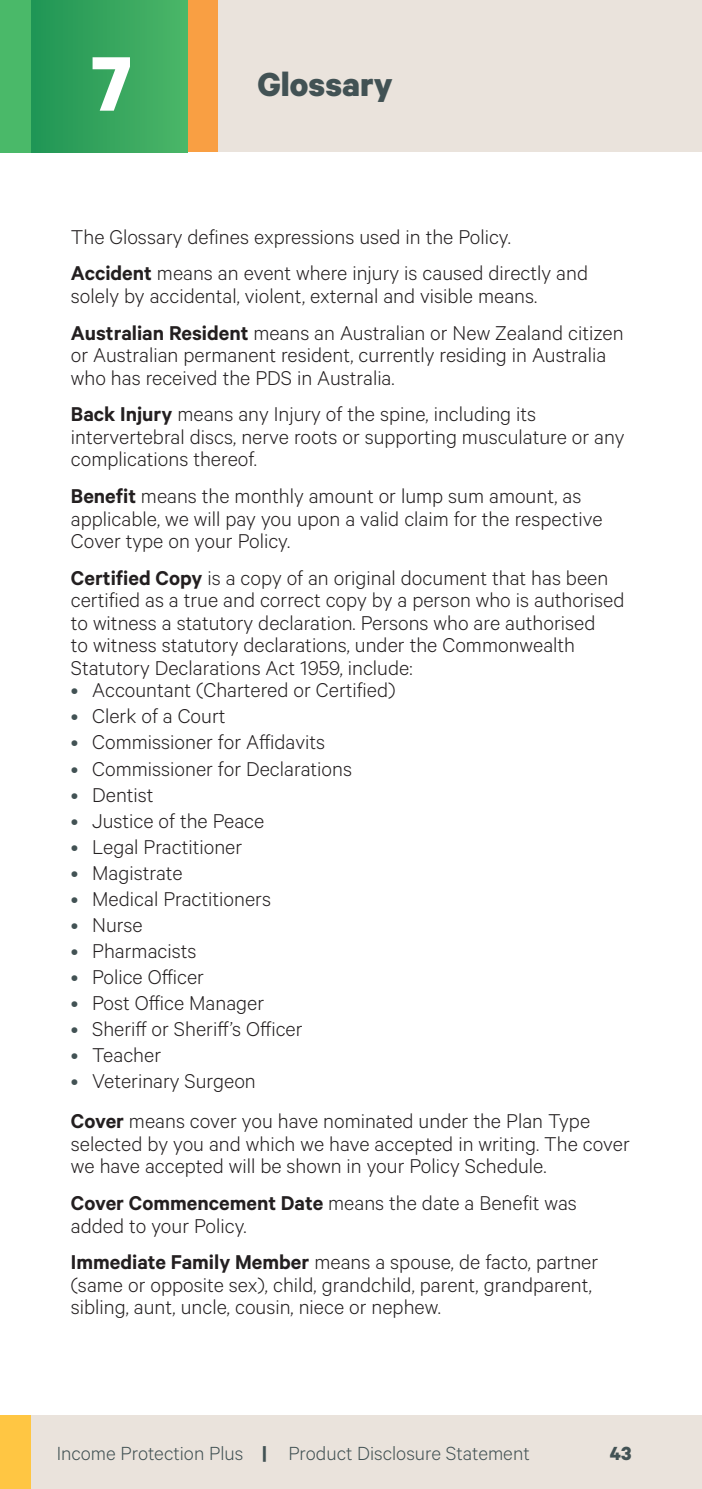
<style>
.page{position:relative;width:702px;height:1489px;background:#fff}
.page>*{position:absolute;margin:0;border:0;box-sizing:border-box;transform-origin:0 0}
.t1{font:700 87px "Calibre";color:#fff}
.t2{font:700 37.5px "Calibre";color:#425254}
.t3{font:300 22.5px/22.5px "Calibre";color:#231f20}
.t4{font:300 21.5px "Calibre";color:#425254}
.t5{font:700 21.5px "Calibre";color:#425254}
.s1{font-weight:600}
.s2{color:#425254}
.s3{font-weight:700}
</style>
<div class="page">
<div style="left:217px;top:0;width:485px;height:152px;background:#eae3dc"></div>
<div style="left:187px;top:0;width:30px;height:152px;background:#f99f43"></div>
<div style="left:31px;top:0;width:156px;height:152px;background:linear-gradient(to right,#209555,#4bb668)"></div>
<div style="left:0;top:0;width:31px;height:152px;background:#4ab969"></div>
<div style="left:0;top:1414px;width:702px;height:74px;background:#eae3dc"></div>
<div style="left:0;top:1414px;width:30px;height:74px;background:#ffc643"></div>
<h1 class="t1" style="left:91px;top:30px;width:42px">7</h1>
<h2 class="t2" style="left:257px;top:61px;width:137px">Glossary</h2>
<p class="t3" style="left:71px;top:217px;width:518px;line-height:36.8px">The Glossary defines expressions used in the Policy.<br><span class="s1">Accident</span> means an event where injury is caused directly and</p>
<p class="t3" style="left:71px;top:276px;width:554px;line-height:36.8px">solely by accidental, violent, external and visible means.<br><span class="s1">Australian Resident</span> means an Australian or New Zealand citizen</p>
<p class="t3" style="left:71px;top:343px;width:537px">or Australian permanent resident, currently residing in Australia who has received the PDS in Australia.</p>
<p class="t3" style="left:71px;top:402px;width:555px"><span class="s1">Back Injury</span> means any Injury of the spine, including its intervertebral discs, nerve roots or supporting musculature or any complications thereof.</p>
<p class="t3" style="left:71px;top:484px;width:533px"><span class="s1">Benefit</span> means the monthly amount or lump sum amount, as applicable, we will pay you upon a valid claim for the respective<br>Cover type on your Policy.</p>
<p class="t3" style="left:71px;top:565px;width:555px"><span class="s1">Certified Copy</span> is a copy of an original document that has been certified as a true and correct copy by a person who is authorised to witness a statutory declaration. Persons who are authorised<br>to witness statutory declarations, under the Commonwealth Statutory Declarations Act 1959, include:</p>
<p class="t3" style="left:71px;top:678px;width:326px"><span class="s2">•</span> Accountant (Chartered or Certified)</p>
<p class="t3" style="left:71px;top:704px;width:156px"><span class="s2">•</span> Clerk of a Court</p>
<p class="t3" style="left:71px;top:730px;width:256px"><span class="s2">•</span> Commissioner for Affidavits</p>
<p class="t3" style="left:71px;top:756px;width:282px"><span class="s2">•</span> Commissioner for Declarations</p>
<p class="t3" style="left:71px;top:782px;width:84px"><span class="s2">•</span> Dentist</p>
<p class="t3" style="left:71px;top:808px;width:195px"><span class="s2">•</span> Justice of the Peace</p>
<p class="t3" style="left:71px;top:834px;width:173px"><span class="s2">•</span> Legal Practitioner</p>
<p class="t3" style="left:71px;top:860px;width:113px"><span class="s2">•</span> Magistrate</p>
<p class="t3" style="left:71px;top:886px;width:201px"><span class="s2">•</span> Medical Practitioners</p>
<p class="t3" style="left:71px;top:912px;width:73px"><span class="s2">•</span> Nurse</p>
<p class="t3" style="left:71px;top:938px;width:127px"><span class="s2">•</span> Pharmacists</p>
<p class="t3" style="left:71px;top:964px;width:135px"><span class="s2">•</span> Police Officer</p>
<p class="t3" style="left:71px;top:990px;width:195px"><span class="s2">•</span> Post Office Manager</p>
<p class="t3" style="left:71px;top:1016px;width:233px"><span class="s2">•</span> Sheriff or Sheriff’s Officer</p>
<p class="t3" style="left:71px;top:1042px;width:92px"><span class="s2">•</span> Teacher</p>
<p class="t3" style="left:71px;top:1059px;width:521px;line-height:40.2px"><span class="s2">•</span> Veterinary Surgeon<br><span class="s1">Cover</span> means cover you have nominated under the Plan Type</p>
<p class="t3" style="left:71px;top:1131px;width:560px">selected by you and which we have accepted in writing. The cover we have accepted will be shown in your Policy Schedule.</p>
<p class="t3" style="left:71px;top:1190px;width:507px"><span class="s1">Cover Commencement Date</span> means the date a Benefit was added to your Policy.</p>
<p class="t3" style="left:71px;top:1249px;width:529px"><span class="s1">Immediate Family Member</span> means a spouse, de facto, partner (same or opposite sex), child, grandchild, parent, grandparent, sibling, aunt, uncle, cousin, niece or nephew.</p>
<p class="t4" style="left:57px;top:1440px;width:474px">Income Protection Plus <span class="s3">|</span> Product Disclosure Statement</p>
<p class="t5" style="left:609px;top:1439px;width:23px">43</p>
</div>
